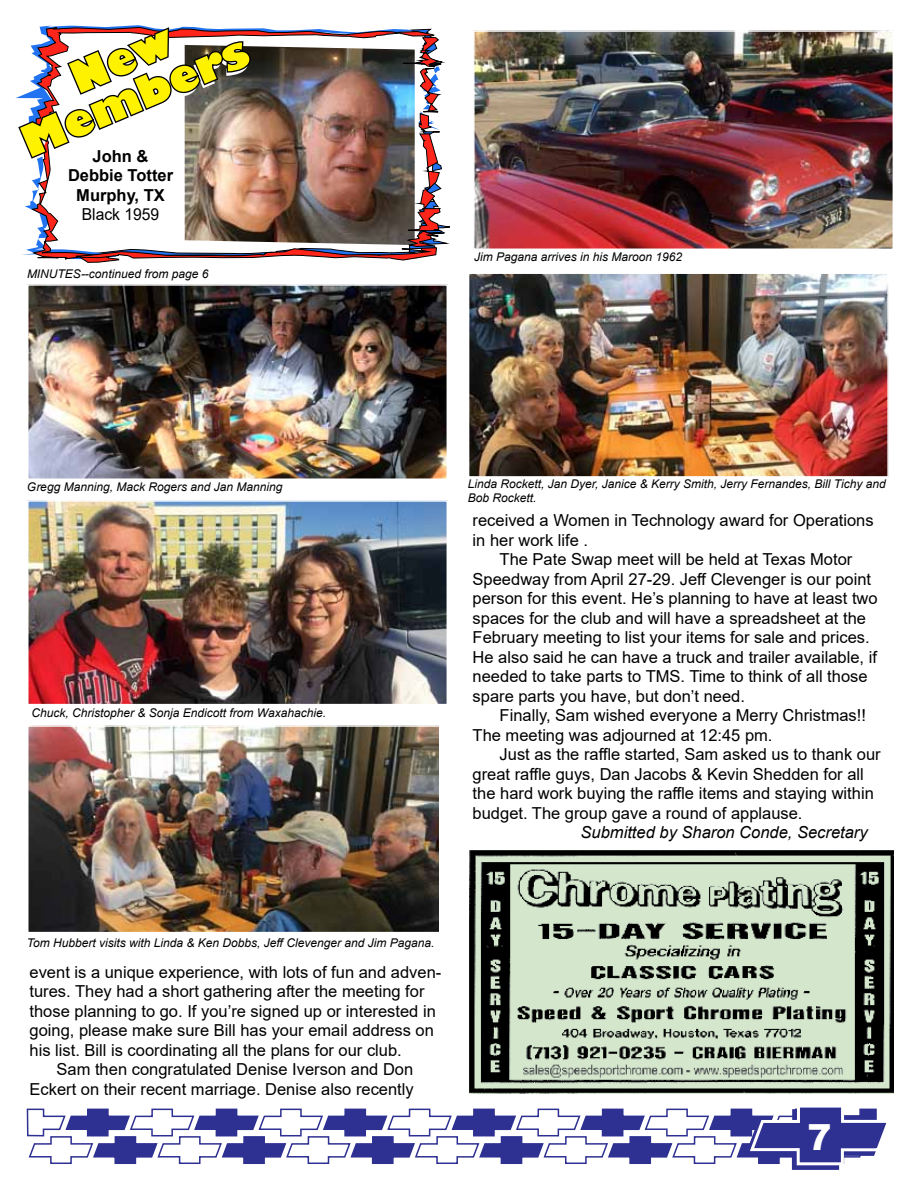
<style>
.page{position:relative;width:918px;height:1188px;background:#fff}
.page>*{position:absolute;margin:0;border:0;box-sizing:border-box;transform-origin:0 0}
.t1{font:800 42.3px/39.8px "Gill Sans";color:#fff200;text-align:center}
.t2{font:900 36px "Arial";color:#fff}
.t3{font:16.5px/19.5px "Arial";color:#000}
.t4{font:italic 16.5px "Arial";color:#000}
.t5{font:700 16.5px/19.5px "Arial";color:#000;text-align:center}
.t6{font:16.5px "Arial";color:#000;scale:.95 1}
.t7{font:italic 12px/13.5px "Arial";color:#000}
</style>
<div class="page">
<svg style="left:26px;top:1107px;width:861px;height:63px"></svg>
<img style="left:17px;top:25px;width:433px;height:236px">
<img style="left:470px;top:850px;width:424px;height:244px">
<img style="left:476px;top:33px;width:415px;height:214px">
<div style="left:473px;top:30px;width:421px;height:220px;border:2px solid #fff"></div>
<img style="left:30px;top:728px;width:409px;height:202px">
<div style="left:27px;top:725px;width:421px;height:208px;border:2px solid #fff"></div>
<img style="left:30px;top:287px;width:415px;height:190px">
<div style="left:27px;top:284px;width:421px;height:196px;border:2px solid #fff"></div>
<img style="left:30px;top:503px;width:415px;height:199px">
<div style="left:27px;top:500px;width:421px;height:205px;border:2px solid #fff"></div>
<img style="left:471px;top:275px;width:415px;height:200px">
<div style="left:468px;top:272px;width:421px;height:206px;border:2px solid #fff"></div>
<h1 class="t1" style="left:1px;top:92px;width:244px;rotate:-23deg">New<br>Members</h1>
<p class="t5" style="left:68px;top:146px;width:107px">John &amp;<br>Debbie Totter<br>Murphy, TX</p>
<p class="t6" style="left:82px;top:203px;width:83px">Black 1959</p>
<p class="t7" style="left:27px;top:267px;width:183px">MINUTES--continued from page 6</p>
<p class="t7" style="left:474px;top:250px;width:210px">Jim Pagana arrives in his Maroon 1962</p>
<p class="t7" style="left:27px;top:481px;width:257px">Gregg Manning, Mack Rogers and Jan Manning</p>
<p class="t7" style="left:468px;top:477px;width:420px">Linda Rockett, Jan Dyer, Janice &amp; Kerry Smith, Jerry Fernandes, Bill Tichy and<br>Bob Rockett.</p>
<p class="t7" style="left:31px;top:707px;width:296px">Chuck, Christopher &amp; Sonja Endicott from Waxahachie.</p>
<p class="t3" style="left:473px;top:510px;width:403px">received a Women in Technology award for Operations in her work life .</p>
<p class="t3" style="left:473px;top:549px;width:407px;text-indent:27px">The Pate Swap meet will be held at Texas Motor Speedway from April 27-29. Jeff Clevenger is our point person for this event. He’s planning to have at least two spaces for the club and will have a spreadsheet at the February meeting to list your items for sale and prices.<br>He also said he can have a truck and trailer available, if needed to take parts to TMS. Time to think of all those spare parts you have, but don’t need.</p>
<p class="t3" style="left:473px;top:705px;width:395px;text-indent:27px">Finally, Sam wished everyone a Merry Christmas!!<br>The meeting was adjourned at 12:45 pm.</p>
<p class="t3" style="left:473px;top:744px;width:410px;text-indent:27px">Just as the raffle started, Sam asked us to thank our great raffle guys, Dan Jacobs &amp; Kevin Shedden for all the hard work buying the raffle items and staying within budget. The group gave a round of applause.</p>
<p class="t4" style="left:581px;top:822px;width:289px">Submitted by Sharon Conde, Secretary</p>
<p class="t7" style="left:27px;top:936px;width:409px">Tom Hubbert visits with Linda &amp; Ken Dobbs, Jeff Clevenger and Jim Pagana.</p>
<p class="t3" style="left:30px;top:962px;width:413px">event is a unique experience, with lots of fun and adven-</p>
<p class="t3" style="left:30px;top:981px;width:396px">tures. They had a short gathering after the meeting for</p>
<p class="t3" style="left:30px;top:1001px;width:408px">those planning to go. If you’re signed up or interested in</p>
<p class="t3" style="left:30px;top:1020px;width:406px">going, please make sure Bill has your email address on</p>
<p class="t3" style="left:30px;top:1040px;width:374px">his list. Bill is coordinating all the plans for our club.</p>
<p class="t3" style="left:57px;top:1059px;width:358px">Sam then congratulated Denise Iverson and Don</p>
<p class="t3" style="left:30px;top:1079px;width:386px">Eckert on their recent marriage. Denise also recently</p>
<h2 class="t2" style="left:808px;top:1111px;width:26px">7</h2>
</div>
